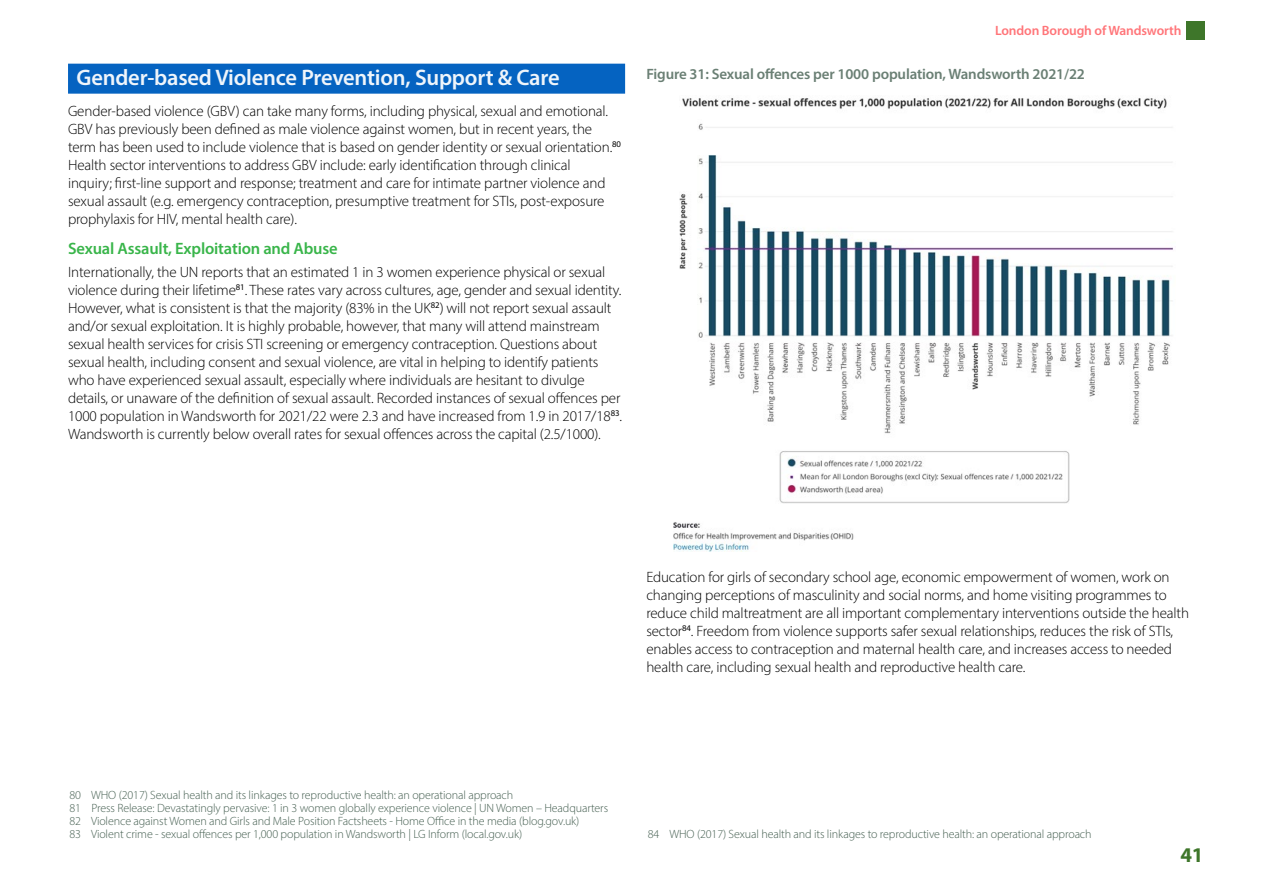
<style>
.page{position:relative;width:1263px;height:893px;background:#fff}
.page>*{position:absolute;margin:0;border:0;box-sizing:border-box;transform-origin:0 0}
.Blue_head{font:600 22.5px "Myriad Pro";letter-spacing:-.01em;color:#eff5fb}
.t1{font:700 21px "Myriad Pro";color:#3e762a}
.Heading_3{font:600 16.5px "Myriad Pro";letter-spacing:-.01em;color:#39b54a}
.t2{font:300 15px/18px "Myriad Pro";letter-spacing:-.01em;color:#000}
.t3{font:600 15px "Myriad Pro";letter-spacing:-.01em;color:#6a7f74}
.t4{font:600 13.5px "Myriad Pro";letter-spacing:-.01em;color:#ff7579}
.Footnote_text{font:300 12px "Myriad Pro";letter-spacing:-.01em;color:#455f51}
</style>
<div class="page">
<div style="left:1186px;top:21px;width:19px;height:19px;background:#3e762a"></div>
<div style="left:68px;top:64px;width:557px;height:30px;background:#0563c1"></div>
<img style="left:674px;top:98px;width:500px;height:453px">
<p class="Blue_head" style="left:77px;top:63px;width:485px">Gender-based Violence Prevention, Support &amp; Care</p>
<p class="t2" style="left:68px;top:102px;width:554px">Gender-based violence (GBV) can take many forms, including physical, sexual and emotional.<br>GBV has previously been defined as male violence against women, but in recent years, the term has been used to include violence that is based on gender identity or sexual orientation.<sup>80<br></sup>Health sector interventions to address GBV include: early identification through clinical<br>inquiry; first-line support and response; treatment and care for intimate partner violence and sexual assault (e.g. emergency contraception, presumptive treatment for STIs, post-exposure prophylaxis for HIV, mental health care).</p>
<p class="Heading_3" style="left:68px;top:238px;width:271px">Sexual Assault, Exploitation and Abuse</p>
<p class="t2" style="left:68px;top:263px;width:556px">Internationally, the UN reports that an estimated 1 in 3 women experience physical or sexual violence during their lifetime<sup>81</sup>. These rates vary across cultures, age, gender and sexual identity.<br>However, what is consistent is that the majority (83% in the UK<sup>82</sup>) will not report sexual assault and/or sexual exploitation. It is highly probable, however, that many will attend mainstream sexual health services for crisis STI screening or emergency contraception. Questions about sexual health, including consent and sexual violence, are vital in helping to identify patients who have experienced sexual assault, especially where individuals are hesitant to divulge details, or unaware of the definition of sexual assault. Recorded instances of sexual offences per 1000 population in Wandsworth for 2021/22 were 2.3 and have increased from 1.9 in 2017/18<sup>83</sup>.<br>Wandsworth is currently below overall rates for sexual offences across the capital (2.5/1000).</p>
<p class="t4" style="left:995px;top:21px;width:188px">London Borough of Wandsworth</p>
<p class="t3" style="left:646px;top:65px;width:440px">Figure 31: Sexual offences per 1000 population, Wandsworth 2021/22</p>
<p class="t2" style="left:646px;top:568px;width:544px">Education for girls of secondary school age, economic empowerment of women, work on changing perceptions of masculinity and social norms, and home visiting programmes to reduce child maltreatment are all important complementary interventions outside the health sector<sup>84</sup>. Freedom from violence supports safer sexual relationships, reduces the risk of STIs, enables access to contraception and maternal health care, and increases access to needed health care, including sexual health and reproductive health care.</p>
<p class="Footnote_text" style="left:70px;top:788px;width:445px">80 WHO (2017) Sexual health and its linkages to reproductive health: an operational approach</p>
<p class="Footnote_text" style="left:70px;top:801px;width:540px">81 Press Release: Devastatingly pervasive: 1 in 3 women globally experience violence | UN Women – Headquarters</p>
<p class="Footnote_text" style="left:70px;top:814px;width:511px">82 Violence against Women and Girls and Male Position Factsheets - Home Office in the media (blog.gov.uk)</p>
<p class="Footnote_text" style="left:70px;top:826px;width:454px">83 Violent crime - sexual offences per 1,000 population in Wandsworth | LG Inform (local.gov.uk)</p>
<p class="Footnote_text" style="left:648px;top:826px;width:445px">84 WHO (2017) Sexual health and its linkages to reproductive health: an operational approach</p>
<h2 class="t1" style="left:1180px;top:841px;width:25px">41</h2>
</div>
